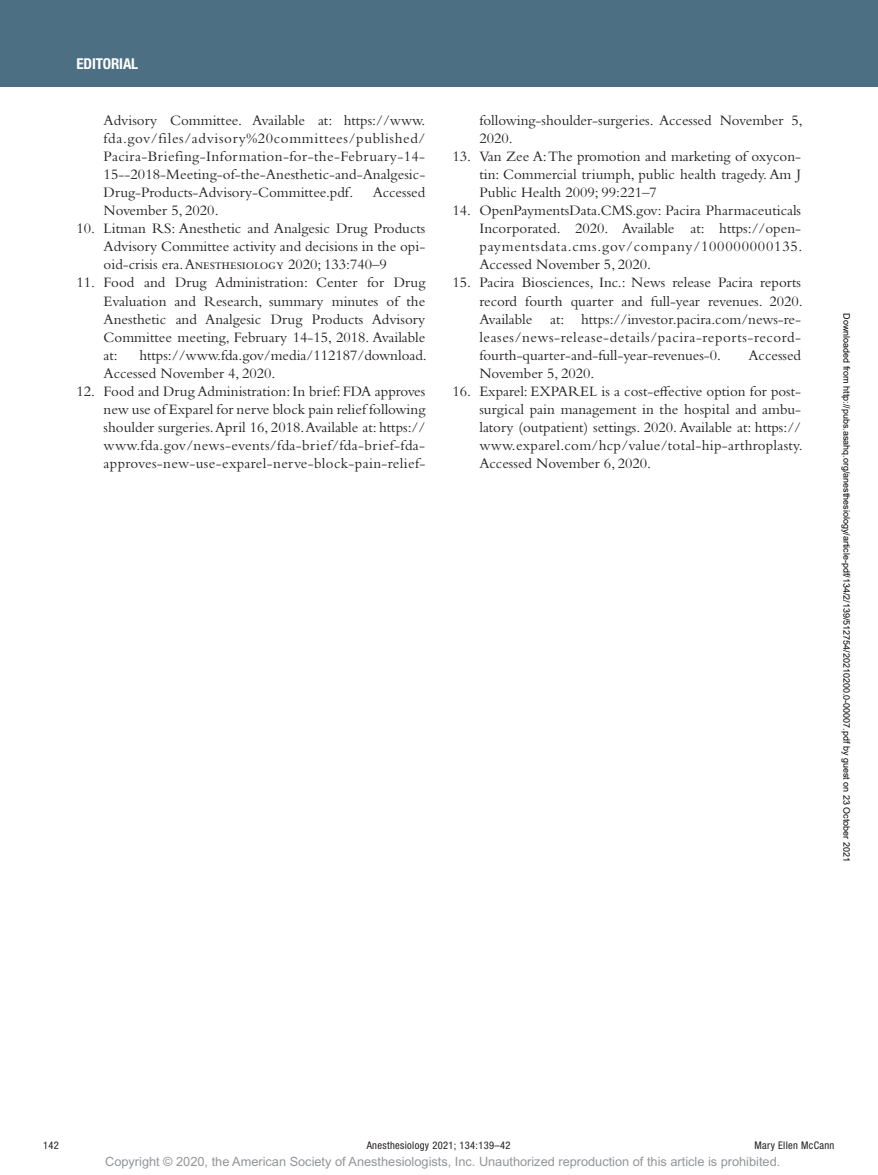
<style>
.page{position:relative;width:878px;height:1175px;background:#fff}
.page>*{position:absolute;margin:0;border:0;box-sizing:border-box;transform-origin:0 0}
.t1{font:15px/18px "Bembo Std";color:#231f20;text-align:justify}
.t2{font:700 condensed 15px "Helvetica Neue LT Std";letter-spacing:-.01em;color:#fff}
.t3{font:12.75px "Arial MT Std";color:#939598}
.t4{font:condensed 10.5px "Helvetica Neue LT Std";letter-spacing:.03em;color:#231f20}
.t5{font:9px "Arial";color:#000}
</style>
<div class="page">
<div style="left:0;top:0;width:878px;height:86px;background:#4d6f84"></div>
<p class="t2" style="left:77px;top:54px;width:63px">EDITORIAL</p>
<p class="t1" style="left:104px;top:111px;width:323px">Advisory Committee. Available at: https://www. fda.gov/files/advisory%20committees/published/ Pacira-Briefing-Information-for-the-February-14- 15--2018-Meeting-of-the-Anesthetic-and-Analgesic-Drug-Products-Advisory-Committee.pdf.</p>
<p class="t1" style="left:372px;top:183px;width:54px">Accessed</p>
<p class="t1" style="left:104px;top:201px;width:116px">November 5, 2020.</p>
<p class="t1" style="left:104px;top:219px;width:323px;text-indent:-27px">10. Litman RS: Anesthetic and Analgesic Drug Products Advisory Committee activity and decisions in the opi&shy;oid-crisis era. Anesthesiology 2020; 133:740–9</p>
<p class="t1" style="left:104px;top:273px;width:323px;text-indent:-27px">11. Food and Drug Administration: Center for Drug Evaluation and Research, summary minutes of the Anesthetic and Analgesic Drug Products Advisory Committee meeting, February 14-15, 2018. Available at:</p>
<p class="t1" style="left:104px;top:346px;width:325px;text-indent:36px">https://www.fda.gov/media/112187/download.<br>Accessed November 4, 2020.</p>
<p class="t1" style="left:104px;top:382px;width:323px;text-indent:-27px">12. Food and Drug Administration: In brief: FDA approves new use of Exparel for nerve block pain relief following shoulder surgeries. April 16, 2018. Available at: https:// www.fda.gov/news-events/fda-brief/fda-brief-fda&shy;approves-new-use-exparel-nerve-block-pain-relief-</p>
<p class="t1" style="left:479px;top:111px;width:325px">following-shoulder-surgeries. Accessed November 5,<br>2020.</p>
<p class="t1" style="left:479px;top:147px;width:323px;text-indent:-27px">13. Van Zee A: The promotion and marketing of oxycon&shy;tin: Commercial triumph, public health tragedy. Am J Public Health 2009; 99:221–7</p>
<p class="t1" style="left:479px;top:201px;width:324px;text-indent:-27px">14. OpenPaymentsData.CMS.gov: Pacira Pharmaceuticals Incorporated. 2020. Available at: https://open&shy;paymentsdata.cms.gov/company/100000000135.<br>Accessed November 5, 2020.</p>
<p class="t1" style="left:479px;top:273px;width:325px;text-indent:-27px">15. Pacira Biosciences, Inc.: News release Pacira reports record fourth quarter and full-year revenues. 2020.<br>Available at: https://investor.pacira.com/news-re&shy;leases/news-release-details/pacira-reports-record&shy;fourth-quarter-and-full-year-revenues-0.</p>
<p class="t1" style="left:748px;top:346px;width:54px">Accessed</p>
<p class="t1" style="left:479px;top:364px;width:116px">November 5, 2020.</p>
<p class="t1" style="left:479px;top:382px;width:325px;text-indent:-27px">16. Exparel: EXPAREL is a cost-effective option for post&shy;surgical pain management in the hospital and ambu&shy;latory (outpatient) settings. 2020. Available at: https:// www.exparel.com/hcp/value/total-hip-arthroplasty.<br>Accessed November 6, 2020.</p>
<p class="t5" style="left:850px;top:313px;width:550px;rotate:90deg">Downloaded from http://pubs.asahq.org/anesthesiology/article-pdf/134/2/139/512754/20210200.0-00007.pdf by guest on 23 October 2021</p>
<p class="t4" style="left:43px;top:1139px;width:17px">142</p>
<p class="t4" style="left:367px;top:1139px;width:145px">Anesthesiology 2021; 134:139–42</p>
<p class="t4" style="left:754px;top:1139px;width:82px">Mary Ellen McCann</p>
<p class="t3" style="left:105px;top:1154px;width:676px">Copyright © 2020, the American Society of Anesthesiologists, Inc. Unauthorized reproduction of this article is prohibited.</p>
</div>
